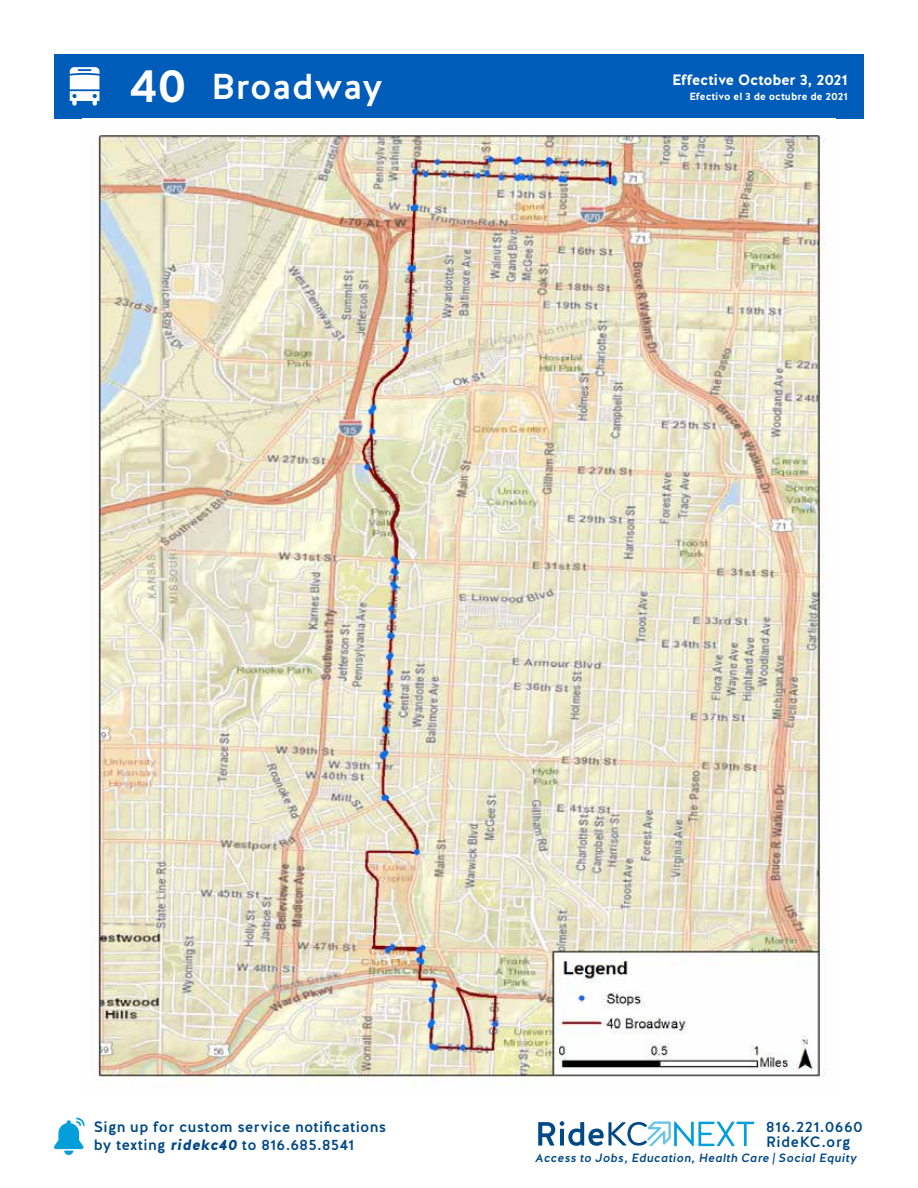
<style>
.page{position:relative;width:918px;height:1188px;background:#fff}
.page>*{position:absolute;margin:0;border:0;box-sizing:border-box;transform-origin:0 0}
.t1{font:500 36px "Halis GR";color:#fff}
.t2{font:500 15px/15px "Halis GR";letter-spacing:.025em;color:#004987}
.t3{font:700 15px "Halis GR";letter-spacing:-.01em;color:#fff}
.t4{font:italic 500 12px "Halis GR";letter-spacing:.02em;color:#004987}
.t5{font:700 10.5px "Halis GR";letter-spacing:.005em;color:#fff}
.s1{font-family:"Interstate Mono";font-weight:700;font-size:45px}
.s2{font-weight:900;font-style:italic}
</style>
<div class="page">
<div style="left:54px;top:54px;width:810px;height:65px;background:#005cb9"></div>
<svg style="left:54px;top:1118px;width:31px;height:37px"></svg>
<svg style="left:538px;top:1121px;width:216px;height:26px"></svg>
<svg style="left:70px;top:67px;width:30px;height:39px"></svg>
<img style="left:98px;top:135px;width:728px;height:951px">
<h1 class="t1" style="left:130px;top:63px;width:255px"><span class="s1">40</span> Broadway</h1>
<p class="t3" style="left:672px;top:70px;width:177px">Effective October 3, 2021</p>
<p class="t5" style="left:689px;top:89px;width:160px">Efectivo el 3 de octubre de 2021</p>
<p class="t2" style="left:94px;top:1118px;width:294px;line-height:18px">Sign up for custom service notifications by texting <span class="s2">ridekc40</span> to 816.685.8541</p>
<p class="t2" style="left:766px;top:1119px;width:98px">816.221.0660<br>RideKC.org</p>
<p class="t4" style="left:535px;top:1151px;width:323px">Access to Jobs, Education, Health Care | Social Equity</p>
</div>
